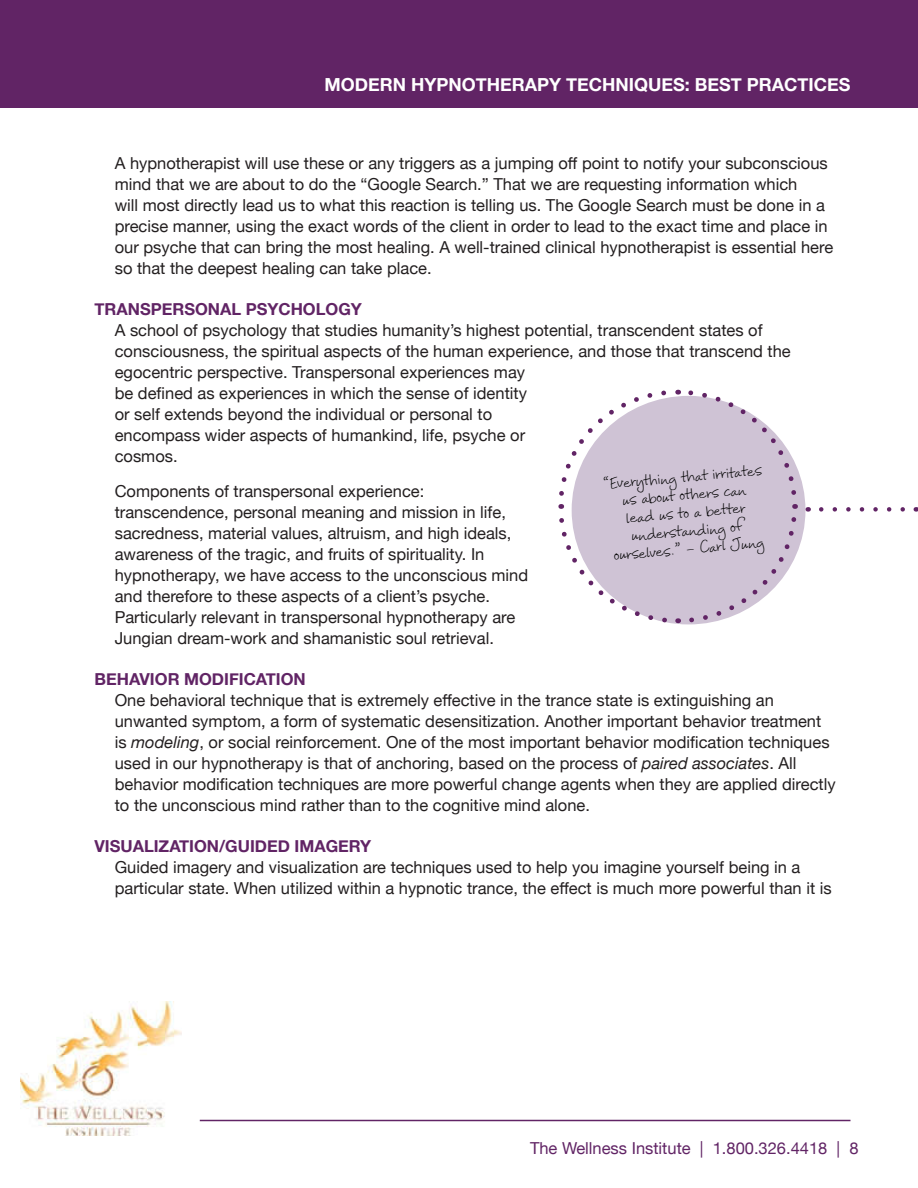
<style>
.page{position:relative;width:918px;height:1188px;background:#fff}
.page>*{position:absolute;margin:0;border:0;box-sizing:border-box;transform-origin:0 0}
.t1{font:700 18px "Helvetica Neue";color:#fff}
.t2{font:16.5px/21px "Helvetica Neue";color:#231f20}
.t3{font:16.5px/18px "Corky";color:#000;text-align:center}
.t4{font:700 16.5px "Helvetica Neue";color:#612465}
.t5{font:16.5px "Helvetica Neue";color:#612465}
.s1{font-style:italic}
</style>
<div class="page">
<hr style="left:200px;top:1120px;width:650px;height:1px;background:#612465">
<img style="left:21px;top:1001px;width:160px;height:134px">
<div style="left:0;top:0;width:918px;height:108px;background:#612465"></div>
<div style="left:572px;top:396px;width:233px;height:228px;background:#cfc3d5;border-radius:50%"></div>
<svg style="left:821px;top:507px;width:84px;height:5px"></svg>
<svg style="left:686px;top:504px;width:113px;height:121px"></svg>
<svg style="left:678px;top:389px;width:121px;height:106px"></svg>
<svg style="left:558px;top:390px;width:111px;height:119px"></svg>
<svg style="left:559px;top:515px;width:120px;height:109px"></svg>
<p class="t1" style="left:324px;top:78px;width:528px">MODERN HYPNOTHERAPY TECHNIQUES: BEST PRACTICES</p>
<p class="t2" style="left:115px;top:152px;width:720px">A hypnotherapist will use these or any triggers as a jumping off point to notify your subconscious mind that we are about to do the “Google Search.” That we are requesting information which<br>will most directly lead us to what this reaction is telling us. The Google Search must be done in a precise manner, using the exact words of the client in order to lead to the exact time and place in our psyche that can bring the most healing. A well-trained clinical hypnotherapist is essential here so that the deepest healing can take place.</p>
<p class="t4" style="left:94px;top:303px;width:269px">TRANSPERSONAL PSYCHOLOGY</p>
<p class="t2" style="left:115px;top:321px;width:678px">A school of psychology that studies humanity’s highest potential, transcendent states of consciousness, the spiritual aspects of the human experience, and those that transcend the egocentric perspective. Transpersonal experiences may<br>be defined as experiences in which the sense of identity<br>or self extends beyond the individual or personal to<br>encompass wider aspects of humankind, life, psyche or<br>cosmos.</p>
<p class="t2" style="left:115px;top:482px;width:415px">Components of transpersonal experience: transcendence, personal meaning and mission in life, sacredness, material values, altruism, and high ideals, awareness of the tragic, and fruits of spirituality. In hypnotherapy, we have access to the unconscious mind and therefore to these aspects of a client’s psyche.<br>Particularly relevant in transpersonal hypnotherapy are Jungian dream-work and shamanistic soul retrieval.</p>
<p class="t4" style="left:94px;top:673px;width:213px">BEHAVIOR MODIFICATION</p>
<p class="t2" style="left:115px;top:689px;width:722px">One behavioral technique that is extremely effective in the trance state is extinguishing an unwanted symptom, a form of systematic desensitization. Another important behavior treatment is <span class="s1">modeling</span>, or social reinforcement. One of the most important behavior modification techniques used in our hypnotherapy is that of anchoring, based on the process of <span class="s1">paired associates</span>. All behavior modification techniques are more powerful change agents when they are applied directly to the unconscious mind rather than to the cognitive mind alone.</p>
<p class="t4" style="left:94px;top:840px;width:278px">VISUALIZATION/GUIDED IMAGERY</p>
<p class="t2" style="left:115px;top:856px;width:718px">Guided imagery and visualization are techniques used to help you imagine yourself being in a particular state. When utilized within a hypnotic trance, the effect is much more powerful than it is</p>
<p class="t3" style="left:603px;top:475px;width:160px;rotate:-5deg">“Everything that irritates us about others can<br>lead us to a better understanding of ourselves.” – Carl Jung</p>
<p class="t5" style="left:530px;top:1141px;width:330px">The Wellness Institute | 1.800.326.4418 | 8</p>
</div>
